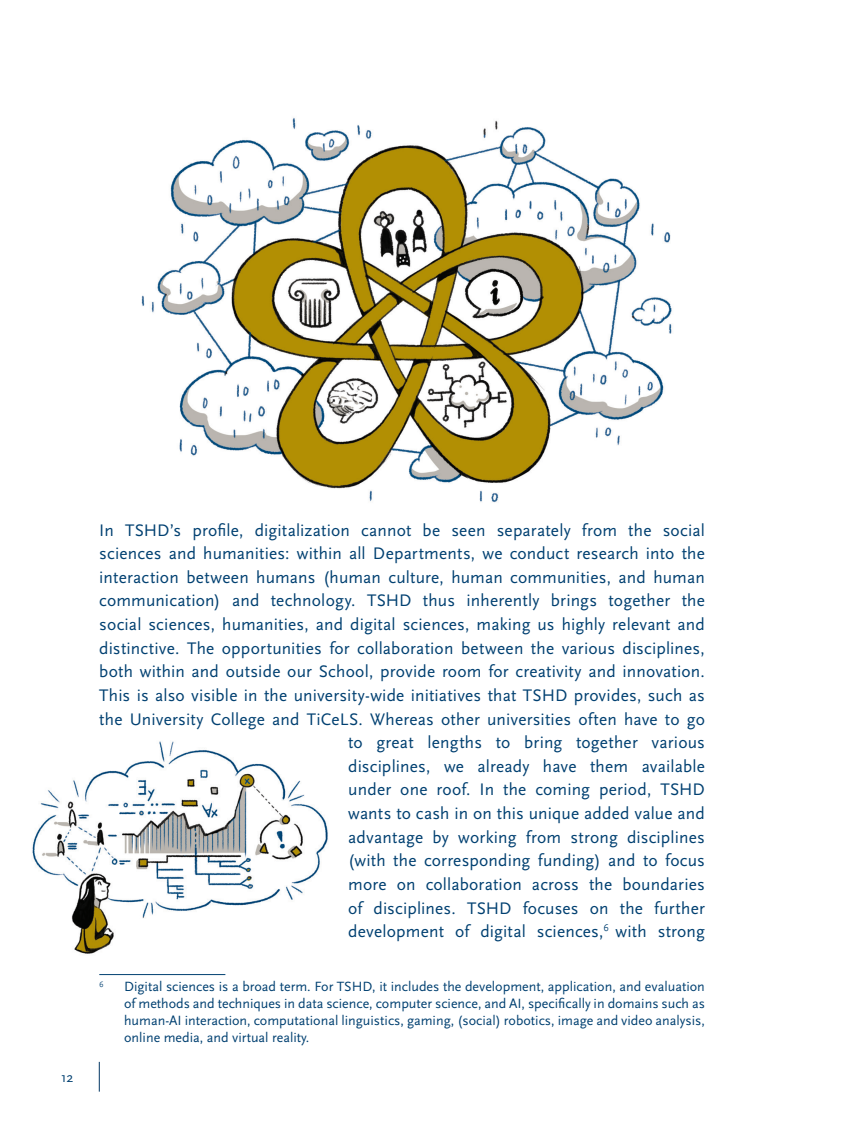
<style>
.page{position:relative;width:844px;height:1141px;background:#fff}
.page>*{position:absolute;margin:0;border:0;box-sizing:border-box;transform-origin:0 0}
.Body_tekst_UK_zon{font:17.5px/23.6px "Scala Sans";letter-spacing:.01em;color:#004071;text-align:right}
.t1{font:14.17px "Scala Sans Caps";color:#004071}
.Voetnoot{font:14px/16.8px "Scala Sans OT";color:#004071;text-align:justify}
.Voetnoot-2{font:8.22px "Scala Sans OT";color:#004071}
</style>
<div class="page">
<hr style="left:99px;top:1062px;width:1px;height:30px;background:#003562">
<img style="left:141px;top:117px;width:531px;height:386px">
<hr style="left:99px;top:974px;width:126px;height:1px;background:#004071">
<img style="left:32px;top:741px;width:296px;height:213px">
<p class="t1" style="left:61px;top:1070px;width:14px">12</p>
<p class="Body_tekst_UK_zon" style="left:99px;top:518px;width:607px">In TSHD’s profile, digitalization cannot be seen separately from the social sciences and humanities: within all Departments, we conduct research into the interaction between humans (human culture, human communities, and human communication) and technology. TSHD thus inherently brings together the social sciences, humanities, and digital sciences, making us highly relevant and distinctive. The opportunities for collaboration between the various disciplines, both within and outside our School, provide room for creativity and innovation.<br>This is also visible in the university-wide initiatives that TSHD provides, such as the University College and TiCeLS. Whereas other universities often have to go to great lengths to bring together various<br>disciplines, we already have them available<br>under one roof. In the coming period, TSHD<br>wants to cash in on this unique added value and<br>advantage by working from strong disciplines<br>(with the corresponding funding) and to focus<br>more on collaboration across the boundaries<br>of disciplines. TSHD focuses on the further<br>development of digital sciences,<sup>6</sup> with strong</p>
<p class="Voetnoot-2" style="left:99px;top:980px;width:6px">6</p>
<p class="Voetnoot" style="left:124px;top:979px;width:582px">Digital sciences is a broad term. For TSHD, it includes the development, application, and evaluation of methods and techniques in data science, computer science, and AI, specifically in domains such as human-AI interaction, computational linguistics, gaming, (social) robotics, image and video analysis, online media, and virtual reality.</p>
</div>
